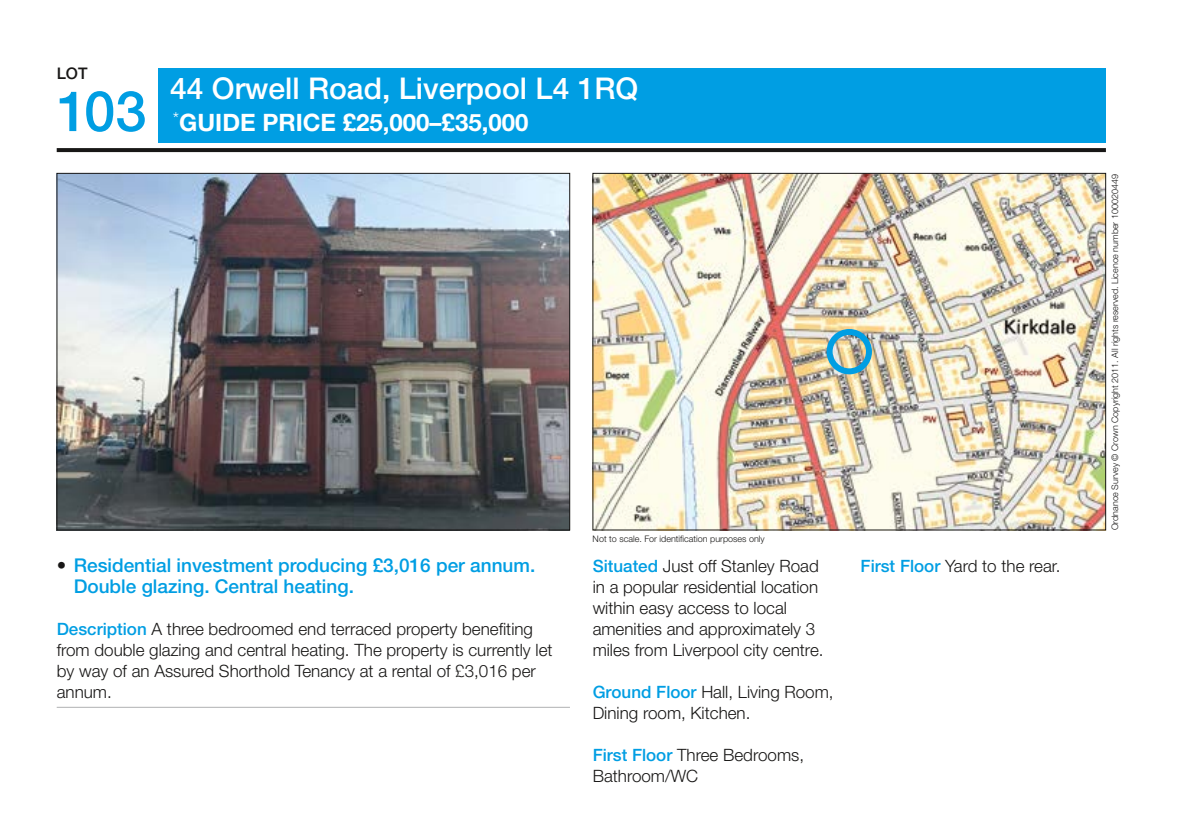
<style>
.page{position:relative;width:1191px;height:840px;background:#fff}
.page>*{position:absolute;margin:0;border:0;box-sizing:border-box;transform-origin:0 0}
.t1{font:500 56px "Helvetica Neue LT Std";color:#009ee3}
.t2{font:500 30px "Helvetica Neue LT Std";color:#fff}
.t3{font:700 24px "Helvetica Neue LT Std";color:#fff}
.t4{font:500 19px/21px "Helvetica Neue LT Std";color:#009ee3}
.t5{font:300 17px/21px "Helvetica Neue LT Std";color:#181716}
.t6{font:500 16px "Helvetica Neue LT Std";color:#181716}
.t7{font:300 9px "Helvetica Neue LT Std";color:#181716}
.s1{color:#181716}
.s2{font-weight:500;color:#009ee3}
</style>
<div class="page">
<div style="left:159px;top:69px;width:947px;height:74px;background:#009ee3"></div>
<svg style="left:57px;top:148px;width:1049px;height:4px;background:#1c1c1b"></svg>
<img style="left:59px;top:175px;width:509px;height:353px">
<img style="left:594px;top:175px;width:510px;height:353px">
<hr style="left:57px;top:707px;width:513px;height:1px;background:#b1b2b3">
<div style="left:826px;top:329px;width:46px;height:45px;border:6px solid #009ee3;border-radius:50%"></div>
<p class="t6" style="left:57px;top:64px;width:32px">LOT</p>
<h1 class="t1" style="left:57px;top:78px;width:91px">103</h1>
<h2 class="t2" style="left:170px;top:71px;width:470px">44 Orwell Road, Liverpool L4 1RQ</h2>
<h3 class="t3" style="left:173px;top:108px;width:357px"><sup>*</sup>GUIDE PRICE £25,000–£35,000</h3>
<p class="t4" style="left:74px;top:555px;width:463px;text-indent:-17px"><span class="s1">•</span> Residential investment producing £3,016 per annum.<br>Double glazing. Central heating.</p>
<p class="t5" style="left:57px;top:618px;width:497px"><span class="s2">Description</span> A three bedroomed end terraced property benefiting from double glazing and central heating. The property is currently let by way of an Assured Shorthold Tenancy at a rental of £3,016 per annum.</p>
<p class="t7" style="left:592px;top:533px;width:174px">Not to scale. For identification purposes only</p>
<p class="t5" style="left:592px;top:555px;width:232px"><span class="s2">Situated</span> Just off Stanley Road in a popular residential location within easy access to local amenities and approximately 3 miles from Liverpool city centre.</p>
<p class="t5" style="left:592px;top:681px;width:242px"><span class="s2">Ground Floor</span> Hall, Living Room,<br>Dining room, Kitchen.</p>
<p class="t5" style="left:592px;top:744px;width:213px"><span class="s2">First Floor</span> Three Bedrooms,<br>Bathroom/WC</p>
<p class="t5" style="left:860px;top:555px;width:201px"><span class="s2">First Floor</span> Yard to the rear.</p>
<p class="t7" style="left:1109px;top:530px;width:357px;rotate:-90deg">Ordnance Survey © Crown Copyright 2011. All rights reserved. Licence number 100020449</p>
</div>
